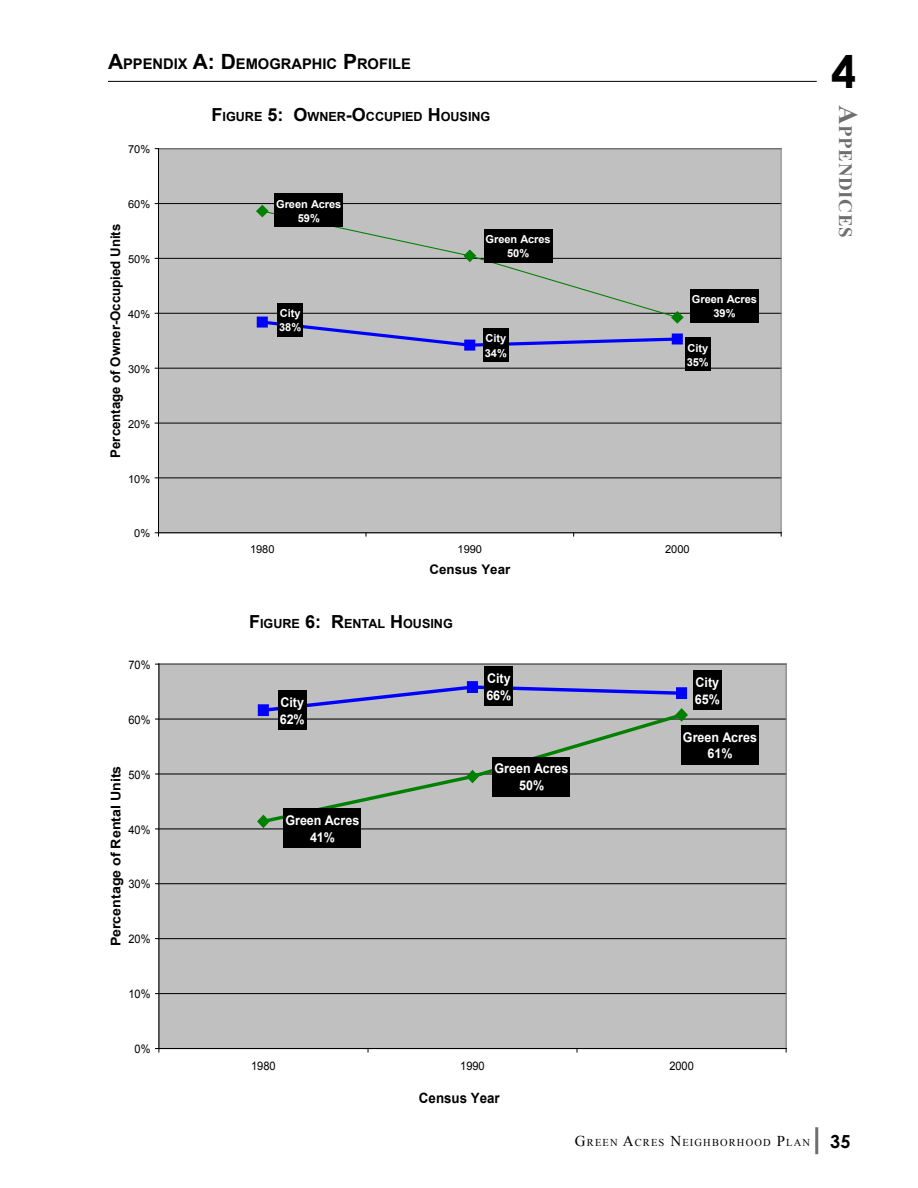
<style>
.page{position:relative;width:918px;height:1188px;background:#fff}
.page>*{position:absolute;margin:0;border:0;box-sizing:border-box;transform-origin:0 0}
.t1{font:700 45px "Century Gothic";color:#000}
.t2{font:700 18.9px "Times New Roman";letter-spacing:.035em;color:#6d6f71}
.t3{font:700 14.7px "Arial";color:#000}
.t4{font:700 14.25px "Arial";color:#000;scale:.94 1}
.t5{font:700 13.35px/17px "Arial";letter-spacing:-.005em;color:#fff;text-align:center;scale:.94 1}
.t6{font:700 13.35px "Arial";color:#000}
.t7{font:700 13.35px "Arial";color:#000;scale:1.07 1}
.t8{font:700 13.2px "Arial";color:#000}
.t9{font:700 12.6px "Arial";color:#000}
.t10{font:11.85px "Arial";color:#000;scale:.94 1}
.t11{font:700 10.95px/14.1px "Arial";color:#fff;text-align:center}
.t12{font:10.95px "Arial";color:#000}
.t13{font:10.5px "Times New Roman";letter-spacing:.105em;color:#000}
.s1{font-size:21px}
.s2{font-size:18px}
.s3{font-size:27px}
.s4{font-size:15px}
.s5{font-family:"Century Gothic";font-weight:700;font-size:18px}
</style>
<div class="page">
<hr style="left:815px;top:1127px;width:3px;height:27px;background:#6d6f71">
<hr style="left:108px;top:81px;width:709px;height:1px;background:#000">
<div style="left:159px;top:149px;width:622px;height:384px;background:#c0c0c0"></div>
<hr style="left:159px;top:478px;width:622px;height:1px;background:#000">
<hr style="left:159px;top:423px;width:622px;height:1px;background:#000">
<hr style="left:159px;top:368px;width:622px;height:1px;background:#000">
<hr style="left:159px;top:313px;width:622px;height:1px;background:#000">
<hr style="left:159px;top:258px;width:622px;height:1px;background:#000">
<hr style="left:159px;top:203px;width:622px;height:1px;background:#000">
<hr style="left:159px;top:148px;width:622px;height:1px;background:#808080">
<hr style="left:781px;top:149px;width:1px;height:384px;background:#808080">
<hr style="left:159px;top:532px;width:622px;height:1px;background:#808080">
<hr style="left:158px;top:149px;width:1px;height:384px;background:#000">
<hr style="left:159px;top:533px;width:622px;height:1px;background:#000">
<svg style="left:255px;top:204px;width:429px;height:145px"></svg>
<div style="left:257px;top:317px;width:10px;height:10px;background:#00f"></div>
<div style="left:257px;top:317px;width:11px;height:11px;border:1px solid #00f"></div>
<div style="left:465px;top:340px;width:10px;height:10px;background:#00f"></div>
<div style="left:464px;top:340px;width:11px;height:11px;border:1px solid #00f"></div>
<div style="left:672px;top:334px;width:10px;height:10px;background:#00f"></div>
<div style="left:672px;top:334px;width:11px;height:10px;border:1px solid #00f"></div>
<div style="left:690px;top:289px;width:69px;height:34px;background:#000"></div>
<div style="left:484px;top:229px;width:68px;height:34px;background:#000"></div>
<div style="left:274px;top:194px;width:69px;height:33px;background:#000"></div>
<div style="left:685px;top:338px;width:25px;height:33px;background:#000"></div>
<div style="left:483px;top:328px;width:25px;height:34px;background:#000"></div>
<div style="left:278px;top:303px;width:25px;height:33px;background:#000"></div>
<div style="left:159px;top:664px;width:627px;height:385px;background:#c0c0c0"></div>
<hr style="left:159px;top:993px;width:627px;height:1px;background:#000">
<hr style="left:159px;top:938px;width:627px;height:1px;background:#000">
<hr style="left:159px;top:883px;width:627px;height:1px;background:#000">
<hr style="left:159px;top:829px;width:627px;height:1px;background:#000">
<hr style="left:159px;top:774px;width:627px;height:1px;background:#000">
<hr style="left:159px;top:719px;width:627px;height:1px;background:#000">
<hr style="left:159px;top:664px;width:627px;height:1px;background:#808080">
<hr style="left:786px;top:664px;width:1px;height:385px;background:#808080">
<hr style="left:158px;top:664px;width:1px;height:385px;background:#808080">
<hr style="left:159px;top:664px;width:1px;height:385px;background:#000">
<hr style="left:159px;top:1048px;width:627px;height:1px;background:#000">
<svg style="left:256px;top:683px;width:433px;height:146px"></svg>
<div style="left:258px;top:705px;width:10px;height:11px;background:#00f"></div>
<div style="left:258px;top:704px;width:11px;height:12px;border:1px solid #00f"></div>
<div style="left:467px;top:682px;width:10px;height:10px;background:#00f"></div>
<div style="left:467px;top:681px;width:11px;height:12px;border:1px solid #00f"></div>
<div style="left:677px;top:688px;width:10px;height:10px;background:#00f"></div>
<div style="left:676px;top:687px;width:11px;height:12px;border:1px solid #00f"></div>
<div style="left:681px;top:725px;width:78px;height:40px;background:#000"></div>
<div style="left:493px;top:757px;width:77px;height:40px;background:#000"></div>
<div style="left:284px;top:808px;width:77px;height:40px;background:#000"></div>
<div style="left:693px;top:670px;width:28px;height:40px;background:#000"></div>
<div style="left:485px;top:666px;width:28px;height:40px;background:#000"></div>
<div style="left:278px;top:690px;width:28px;height:40px;background:#000"></div>
<h3 class="t3" style="left:108px;top:54px;width:304px"><span class="s1">A</span>ppendix <span class="s1">A: D</span>emographic <span class="s1">P</span>rofile</h3>
<p class="t12" style="left:128px;top:142px;width:24px">70%</p>
<p class="t12" style="left:128px;top:197px;width:24px">60%</p>
<p class="t6" style="left:107px;top:458px;width:235px;rotate:-90deg">Percentage of Owner-Occupied Units</p>
<p class="t12" style="left:128px;top:252px;width:24px">50%</p>
<p class="t12" style="left:128px;top:307px;width:24px">40%</p>
<p class="t12" style="left:128px;top:362px;width:24px">30%</p>
<p class="t12" style="left:128px;top:417px;width:24px">20%</p>
<p class="t12" style="left:128px;top:472px;width:24px">10%</p>
<p class="t12" style="left:134px;top:526px;width:17px">0%</p>
<p class="t10" style="left:129px;top:657px;width:25px">70%</p>
<p class="t10" style="left:129px;top:712px;width:25px">60%</p>
<p class="t7" style="left:107px;top:946px;width:170px;rotate:-90deg">Percentage of Rental Units</p>
<p class="t10" style="left:129px;top:767px;width:25px">50%</p>
<p class="t10" style="left:129px;top:822px;width:25px">40%</p>
<p class="t10" style="left:129px;top:877px;width:25px">30%</p>
<p class="t10" style="left:129px;top:931px;width:25px">20%</p>
<p class="t10" style="left:129px;top:986px;width:25px">10%</p>
<p class="t10" style="left:135px;top:1041px;width:18px">0%</p>
<p class="t9" style="left:212px;top:108px;width:279px"><span class="s2">F</span>igure <span class="s2">5: O</span>wner<span class="s2">-O</span>ccupied <span class="s2">H</span>ousing</p>
<p class="t11" style="left:276px;top:197px;width:67px">Green Acres<br>59%</p>
<p class="t11" style="left:279px;top:306px;width:24px;text-align:left">City<br>38%</p>
<p class="t11" style="left:485px;top:233px;width:67px">Green Acres<br>50%</p>
<p class="t11" style="left:485px;top:332px;width:24px;text-align:left">City<br>34%</p>
<p class="t11" style="left:692px;top:293px;width:67px">Green Acres<br>39%</p>
<p class="t11" style="left:687px;top:341px;width:24px;text-align:left">City<br>35%</p>
<p class="t12" style="left:250px;top:542px;width:26px">1980</p>
<p class="t12" style="left:458px;top:542px;width:26px">1990</p>
<p class="t12" style="left:665px;top:542px;width:26px">2000</p>
<p class="t8" style="left:429px;top:561px;width:82px">Census Year</p>
<p class="t9" style="left:249px;top:615px;width:204px"><span class="s2">F</span>igure <span class="s2">6: R</span>ental <span class="s2">H</span> ousing</p>
<p class="t5" style="left:280px;top:694px;width:28px;text-align:left">City<br>62%</p>
<p class="t5" style="left:285px;top:812px;width:80px">Green Acres<br>41%</p>
<p class="t5" style="left:486px;top:670px;width:28px;text-align:left">City<br>66%</p>
<p class="t5" style="left:495px;top:761px;width:80px">Green Acres<br>50%</p>
<p class="t5" style="left:695px;top:674px;width:28px;text-align:left">City<br>65%</p>
<p class="t5" style="left:683px;top:729px;width:80px">Green Acres<br>61%</p>
<p class="t10" style="left:251px;top:1058px;width:28px">1980</p>
<p class="t10" style="left:460px;top:1058px;width:28px">1990</p>
<p class="t10" style="left:669px;top:1058px;width:28px">2000</p>
<h3 class="t4" style="left:419px;top:1088px;width:88px">Census Year</h3>
<h1 class="t1" style="left:831px;top:37px;width:24px">4</h1>
<h2 class="t2" style="left:858px;top:105px;width:134px;rotate:90deg"><span class="s3">A</span>ppendices</h2>
<p class="t13" style="left:575px;top:1135px;width:266px"><span class="s4">G</span>REEN <span class="s4">A</span>CRES <span class="s4">N</span>EIGHBORHOOD <span class="s4">P</span>LAN <span class="s5">35</span></p>
</div>
